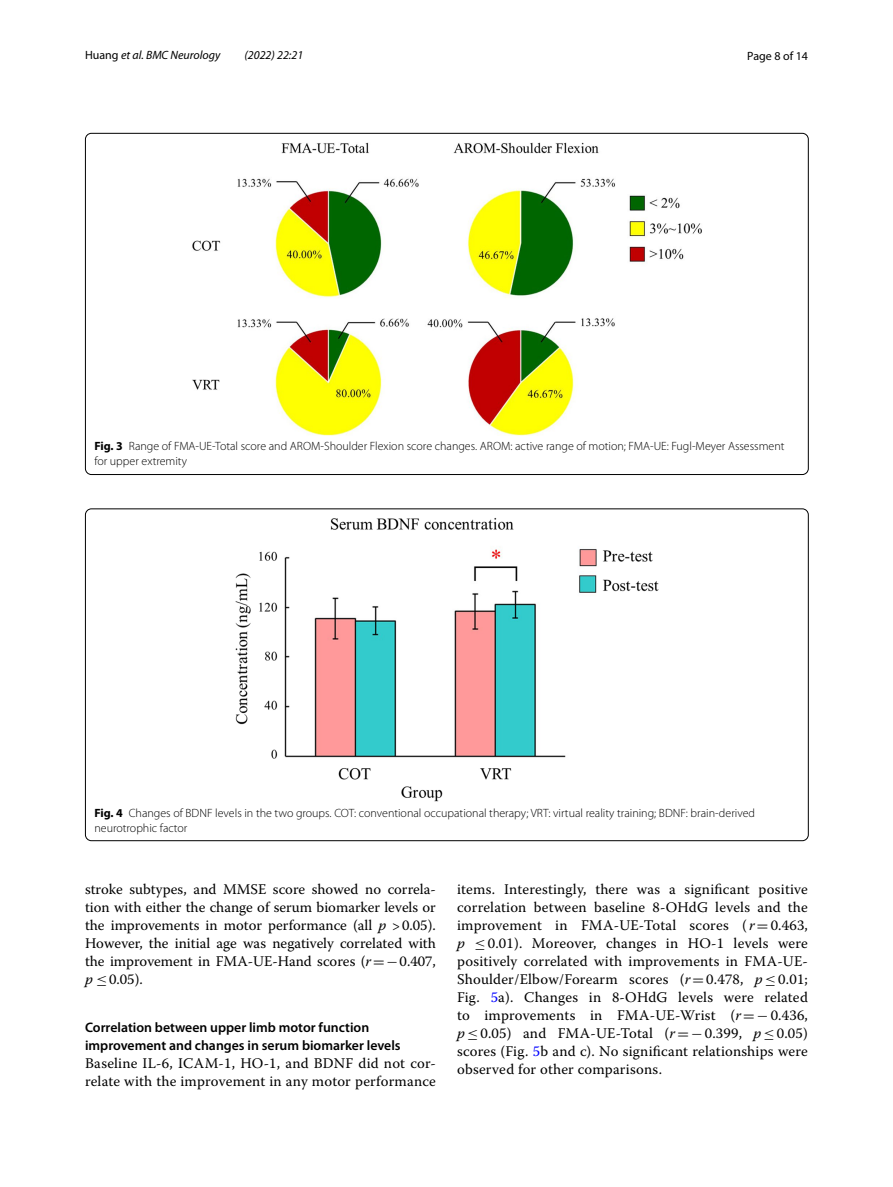
<style>
.page{position:relative;width:893px;height:1187px;background:#fff}
.page>*{position:absolute;margin:0;border:0;box-sizing:border-box;transform-origin:0 0}
.t1{font:14.7px/18px "Warnock Pro";letter-spacing:.015em;color:#000;text-align:justify}
.t2{font:600 13.8px/18px "Myriad Pro";color:#000}
.t3{font:300 12px/15px "Myriad Pro";color:#000}
.t4{font:italic 12px "Myriad Pro";color:#000}
.t5{font:12px "Myriad Pro";color:#000}
.s1{font-style:normal}
.s2{font-weight:700}
.s3{font-style:italic}
.s4{font-family:"MTSY"}
.s5{color:#00f}
</style>
<div class="page">
<img style="left:192px;top:142px;width:510px;height:293px">
<img style="left:235px;top:518px;width:424px;height:283px">
<p class="t4" style="left:85px;top:48px;width:137px"><span class="s1">Huang</span> et al. BMC Neurology</p>
<p class="t4" style="left:244px;top:48px;width:60px">(2022) 22:21</p>
<p class="t5" style="left:747px;top:48px;width:62px">Page 8 of 14</p>
<p class="t3" style="left:94px;top:439px;width:692px"><span class="s2">Fig. 3</span> Range of FMA-UE-Total score and AROM-Shoulder Flexion score changes. AROM: active range of motion; FMA-UE: Fugl-Meyer Assessment for upper extremity</p>
<p class="t3" style="left:94px;top:805px;width:662px"><span class="s2">Fig. 4</span> Changes of BDNF levels in the two groups. COT: conventional occupational therapy; VRT: virtual reality training; BDNF: brain-derived neurotrophic factor</p>
<p class="t1" style="left:85px;top:879px;width:352px">stroke subtypes, and MMSE score showed no correla&shy;tion with either the change of serum biomarker levels or the improvements in motor performance (all <span class="s3">p</span> &gt;0.05).<br>However, the initial age was negatively correlated with the improvement in FMA-UE-Hand scores (<span class="s3">r</span><span class="s4">=−</span>0.407, <span class="s3">p</span> <span class="s4">≤</span>0.05).</p>
<p class="t2" style="left:85px;top:1018px;width:317px">Correlation between upper limb motor function improvement and changes in serum biomarker levels</p>
<p class="t1" style="left:85px;top:1054px;width:352px">Baseline IL-6, ICAM-1, HO-1, and BDNF did not cor&shy;relate with the improvement in any motor performance</p>
<p class="t1" style="left:457px;top:879px;width:352px">items. Interestingly, there was a significant positive correlation between baseline 8-OHdG levels and the improvement in FMA-UE-Total scores (<span class="s3">r</span><span class="s4">=</span>0.463, <span class="s3">p</span> <span class="s4">≤</span> 0.01). Moreover, changes in HO-1 levels were positively correlated with improvements in FMA-UE-Shoulder/Elbow/Forearm scores (<span class="s3">r</span><span class="s4">=</span>0.478, <span class="s3">p</span> <span class="s4">≤</span> 0.01; Fig. <span class="s5">5</span>a). Changes in 8-OHdG levels were related to improvements in FMA-UE-Wrist (<span class="s3">r</span><span class="s4">=−</span>0.436, <span class="s3">p</span> <span class="s4">≤</span> 0.05) and FMA-UE-Total (<span class="s3">r</span><span class="s4">=−</span>0.399, <span class="s3">p</span> <span class="s4">≤</span> 0.05) scores (Fig. <span class="s5">5</span>b and c). No significant relationships were observed for other comparisons.</p>
</div>
